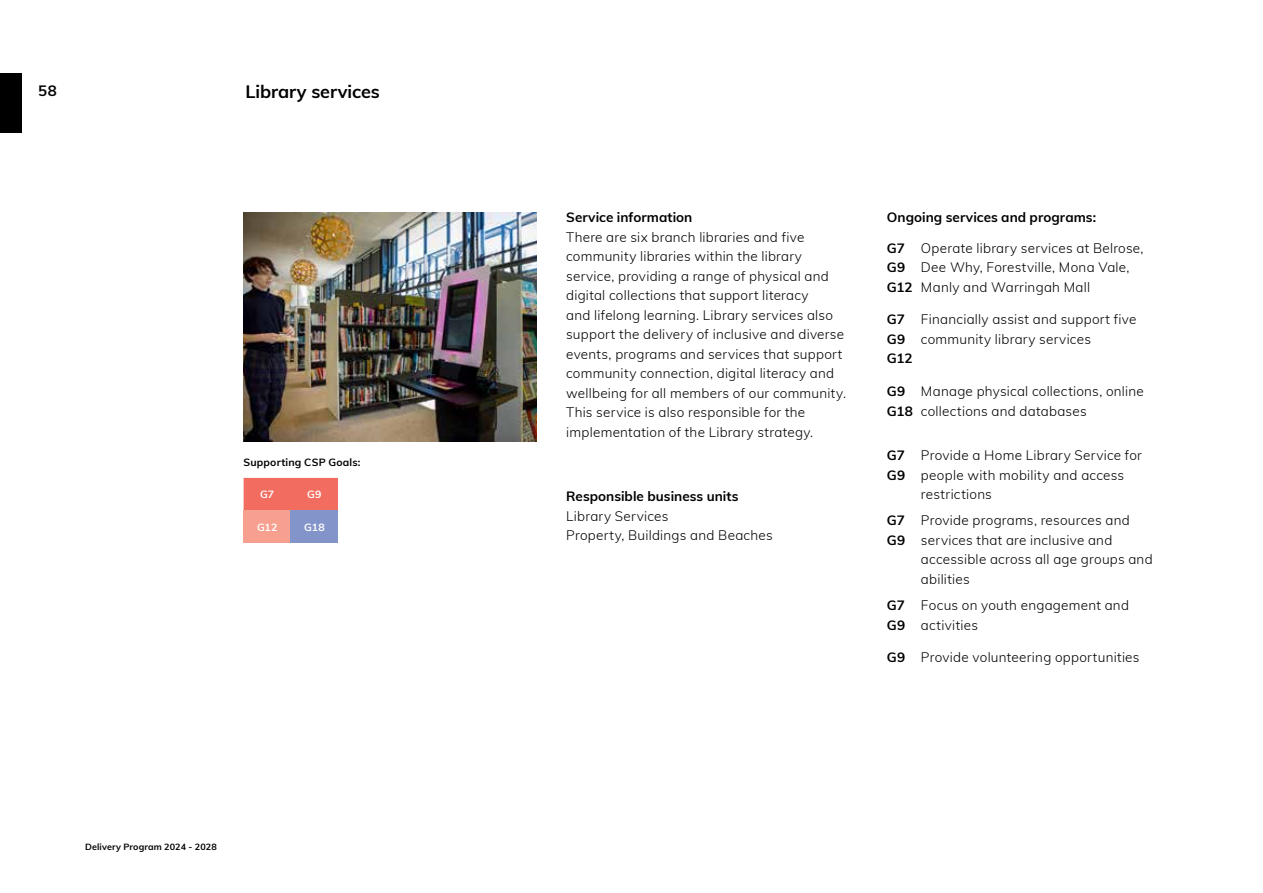
<style>
.page{position:relative;width:1263px;height:893px;background:#fff}
.page>*{position:absolute;margin:0;border:0;box-sizing:border-box;transform-origin:0 0}
.t1{font:700 18px "Muli";letter-spacing:-.005em;color:#000}
.t2{font:700 15px "Muli";color:#000}
.t3{font:300 13.5px/19.5px "Muli";letter-spacing:.02em;color:#000}
.t4{font:700 13.5px/19.5px "Muli";color:#000}
.t5{font:700 10.5px "Muli";letter-spacing:.015em;color:#000}
.t6{font:700 10.5px "Muli";letter-spacing:.01em;color:#fff}
.t7{font:700 9px "Muli";letter-spacing:.015em;color:#000}
.s1{font-weight:700}
</style>
<div class="page">
<div style="left:0;top:74px;width:21px;height:59px;background:#000"></div>
<img style="left:244px;top:213px;width:292px;height:229px">
<div style="left:244px;top:478px;width:94px;height:32px;background:#f26d5f"></div>
<div style="left:244px;top:510px;width:47px;height:32px;background:#f7a08f"></div>
<div style="left:291px;top:510px;width:47px;height:32px;background:#8394ca"></div>
<p class="t2" style="left:38px;top:79px;width:20px">58</p>
<h1 class="t1" style="left:245px;top:78px;width:136px">Library services</h1>
<p class="t5" style="left:244px;top:455px;width:119px">Supporting CSP Goals:</p>
<p class="t6" style="left:260px;top:487px;width:16px">G7</p>
<p class="t6" style="left:307px;top:487px;width:16px">G9</p>
<p class="t6" style="left:257px;top:519px;width:22px">G12</p>
<p class="t6" style="left:304px;top:519px;width:22px">G18</p>
<p class="t7" style="left:85px;top:841px;width:133px">Delivery Program 2024 - 2028</p>
<p class="t4" style="left:566px;top:207px;width:128px">Service information</p>
<p class="t3" style="left:566px;top:226px;width:281px">There are six branch libraries and five community libraries within the library service, providing a range of physical and digital collections that support literacy<br>and lifelong learning. Library services also support the delivery of inclusive and diverse events, programs and services that support community connection, digital literacy and wellbeing for all members of our community.<br>This service is also responsible for the implementation of the Library strategy.</p>
<p class="t4" style="left:566px;top:486px;width:174px">Responsible business units</p>
<p class="t3" style="left:566px;top:505px;width:208px">Library Services<br>Property, Buildings and Beaches</p>
<p class="t4" style="left:887px;top:207px;width:211px">Ongoing services and programs:</p>
<p class="t4" style="left:887px;top:238px;width:27px">G7<br>G9<br>G12</p>
<p class="t3" style="left:921px;top:238px;width:224px">Operate library services at Belrose,<br>Dee Why, Forestville, Mona Vale,<br>Manly and Warringah Mall</p>
<p class="t4" style="left:887px;top:309px;width:27px">G7<br>G9<br>G12</p>
<p class="t3" style="left:921px;top:309px;width:217px">Financially assist and support five community library services</p>
<p class="t4" style="left:887px;top:381px;width:27px">G9<br>G18</p>
<p class="t3" style="left:921px;top:381px;width:224px">Manage physical collections, online collections and databases</p>
<p class="t4" style="left:887px;top:445px;width:20px">G7<br>G9</p>
<p class="t3" style="left:921px;top:445px;width:222px">Provide a Home Library Service for people with mobility and access restrictions</p>
<p class="t4" style="left:887px;top:510px;width:20px">G7<br>G9</p>
<p class="t3" style="left:921px;top:510px;width:233px">Provide programs, resources and services that are inclusive and accessible across all age groups and abilities</p>
<p class="t4" style="left:887px;top:595px;width:20px">G7<br>G9</p>
<p class="t3" style="left:921px;top:595px;width:210px">Focus on youth engagement and activities</p>
<p class="t3" style="left:887px;top:647px;width:254px"><span class="s1">G9</span> Provide volunteering opportunities</p>
</div>
